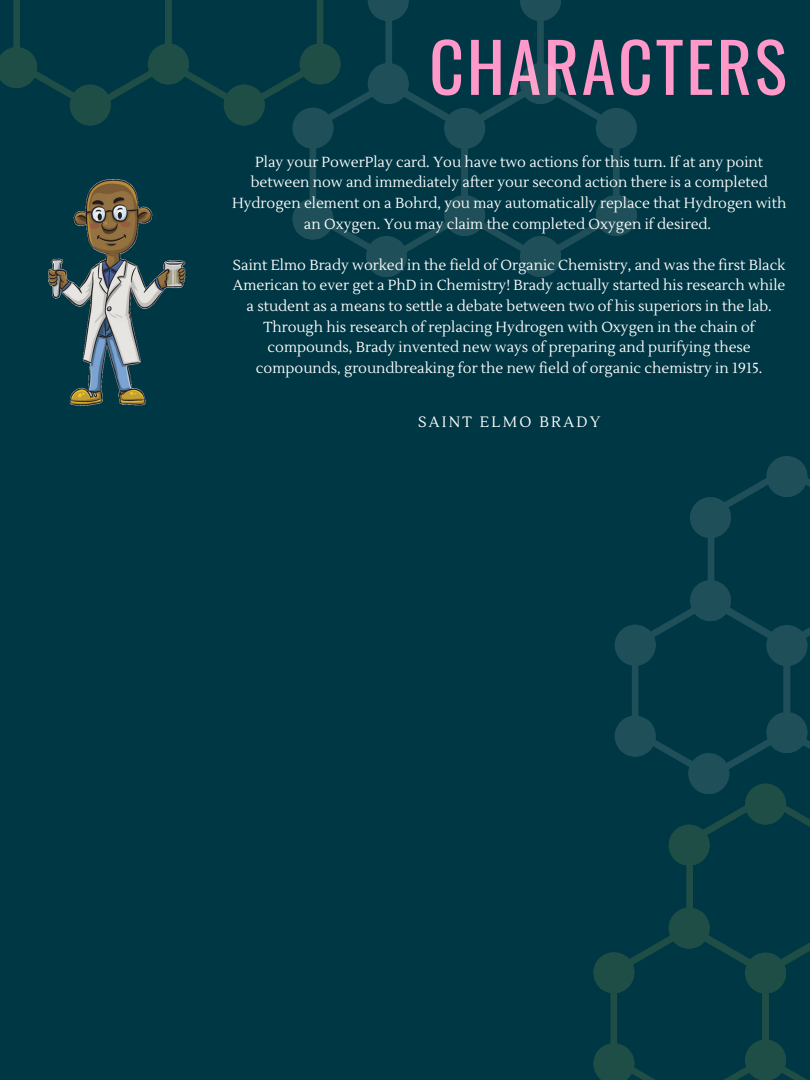
<style>
.page{position:relative;width:810px;height:1080px;background:#003744}
.page>*{position:absolute;margin:0;border:0;box-sizing:border-box;transform-origin:0 0}
.t1{font:67.94px "Oswald";letter-spacing:.04em;color:#ff99c9}
.t2{font:15px "Lustria";letter-spacing:.15em;color:#fff}
.t3{font:14.5px/20.6px "Lustria";color:#fff;text-align:center}
</style>
<div class="page">
<svg style="left:0;top:0;width:637px;height:277px"></svg>
<div style="left:529px;top:240px;width:23px;height:17px;background:#1f4f59;border-radius:50%"></div>
<div style="left:766px;top:456px;width:41px;height:41px;background:#1f4f59;border-radius:50%"></div>
<svg style="left:593px;top:460px;width:217px;height:620px"></svg>
<div style="left:699px;top:584px;width:23px;height:17px;background:#1f4f59;border-radius:50%"></div>
<img style="left:42px;top:176px;width:148px;height:230px">
<p class="t1" style="left:429px;top:14px;width:359px">CHARACTERS</p>
<p class="t3" style="left:232px;top:152px;width:556px">Play your PowerPlay card. You have two actions for this turn. If at any point between now and immediately after your second action there is a completed Hydrogen element on a Bohrd, you may automatically replace that Hydrogen with an Oxygen. You may claim the completed Oxygen if desired.</p>
<p class="t3" style="left:233px;top:255px;width:554px">Saint Elmo Brady worked in the field of Organic Chemistry, and was the first Black American to ever get a PhD in Chemistry! Brady actually started his research while a student as a means to settle a debate between two of his superiors in the lab.<br>Through his research of replacing Hydrogen with Oxygen in the chain of compounds, Brady invented new ways of preparing and purifying these compounds, groundbreaking for the new field of organic chemistry in 1915.</p>
<p class="t2" style="left:418px;top:412px;width:184px">SAINT ELMO BRADY</p>
</div>
